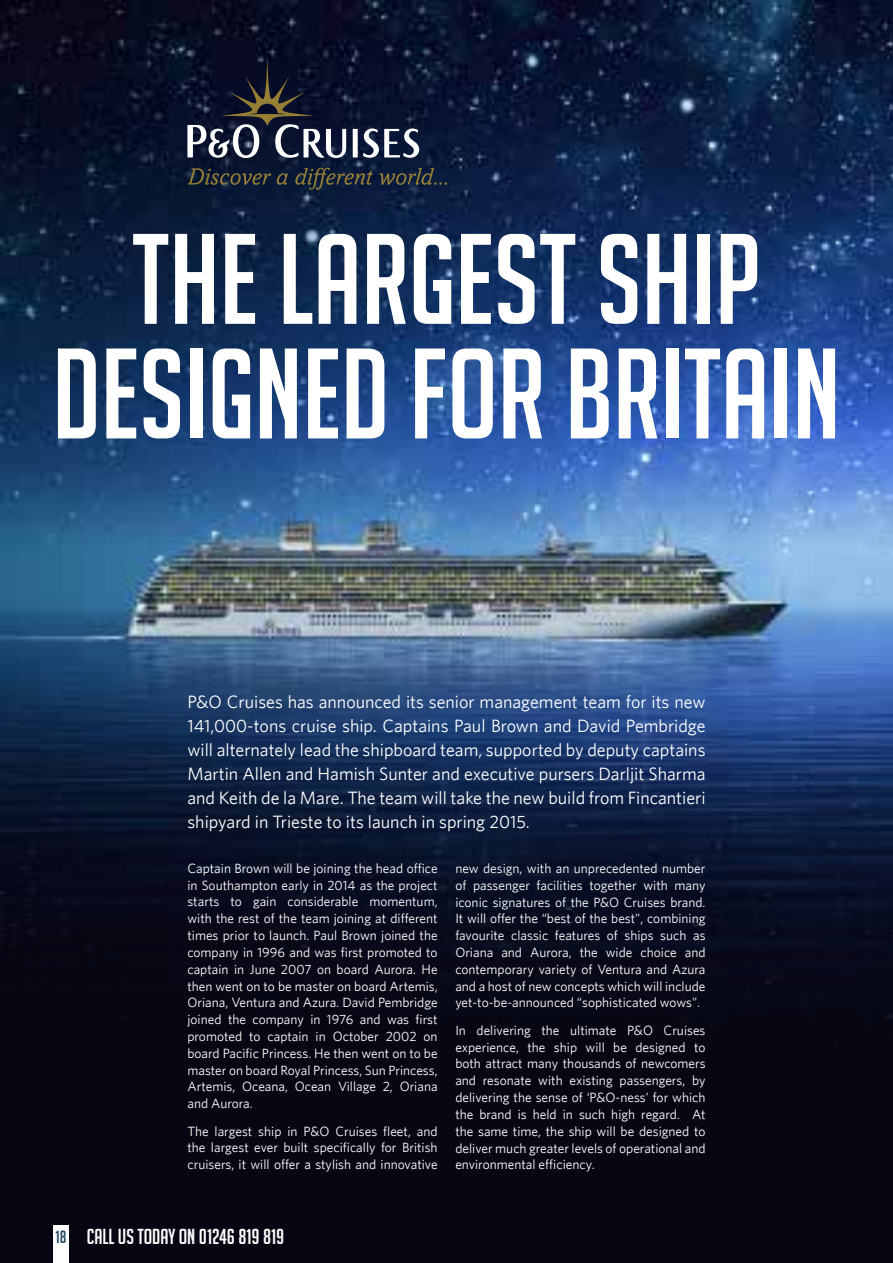
<style>
.page{position:relative;width:893px;height:1263px;background:#070713}
.page>*{position:absolute;margin:0;border:0;box-sizing:border-box;transform-origin:0 0}
.t1{font:125.25px/114.6px "Big Noodle Titling";color:#fff;text-align:center}
.t2{font:21.15px "Big Noodle Titling";color:#fff}
.t3{font:18px/24px "Whitney";color:#fff;text-align:justify}
.t4{font:13.5px/16.8px "Whitney";color:#fff;text-align:justify}
.s1{font-size:17.4px;color:#244962}
</style>
<div class="page">
<img style="left:0;top:0;width:893px;height:654px">
<svg style="left:0;top:654px;width:893px;height:364px"></svg>
<div style="left:53px;top:1225px;width:16px;height:38px;background:#fff"></div>
<div style="left:353px;top:129px;width:5px;height:28px;background:#fff"></div>
<svg style="left:363px;top:128px;width:56px;height:30px;background:#636c7f"></svg>
<svg style="left:187px;top:60px;width:159px;height:98px;background:#2b2f42"></svg>
<svg style="left:187px;top:168px;width:84px;height:17px"></svg>
<svg style="left:277px;top:173px;width:11px;height:12px"></svg>
<svg style="left:295px;top:168px;width:78px;height:22px;background:#293138"></svg>
<svg style="left:379px;top:168px;width:68px;height:17px"></svg>
<h1 class="t1" style="left:52px;top:222px;width:790px">THE LARGEST SHIP<br>DESIGNED FOR BRITAIN</h1>
<p class="t3" style="left:187px;top:689px;width:520px">P&amp;O Cruises has announced its senior management team for its new 141,000-tons cruise ship. Captains Paul Brown and David Pembridge will alternately lead the shipboard team, supported by deputy captains Martin Allen and Hamish Sunter and executive pursers Darljit Sharma and Keith de la Mare. The team will take the new build from Fincantieri shipyard in Trieste to its launch in spring 2015.</p>
<p class="t4" style="left:187px;top:859px;width:252px">Captain Brown will be joining the head office in Southampton early in 2014 as the project starts to gain considerable momentum, with the rest of the team joining at different times prior to launch. Paul Brown joined the company in 1996 and was first promoted to captain in June 2007 on board Aurora. He then went on to be master on board Artemis, Oriana, Ventura and Azura. David Pembridge joined the company in 1976 and was first promoted to captain in October 2002 on board Pacific Princess. He then went on to be master on board Royal Princess, Sun Princess, Artemis, Oceana, Ocean Village 2, Oriana and Aurora.</p>
<p class="t4" style="left:187px;top:1122px;width:252px">The largest ship in P&amp;O Cruises fleet, and the largest ever built specifically for British cruisers, it will offer a stylish and innovative</p>
<p class="t4" style="left:455px;top:859px;width:252px">new design, with an unprecedented number of passenger facilities together with many iconic signatures of the P&amp;O Cruises brand.<br>It will offer the “best of the best”, combining favourite classic features of ships such as Oriana and Aurora, the wide choice and contemporary variety of Ventura and Azura and a host of new concepts which will include yet-to-be-announced “sophisticated wows”.</p>
<p class="t4" style="left:455px;top:1021px;width:252px">In delivering the ultimate P&amp;O Cruises experience, the ship will be designed to both attract many thousands of newcomers and resonate with existing passengers, by delivering the sense of ‘P&amp;O-ness’ for which the brand is held in such high regard. At the same time, the ship will be designed to deliver much greater levels of operational and environmental efficiency.</p>
<h2 class="t2" style="left:56px;top:1225px;width:230px"><span class="s1">18</span> CALL US TODAY ON 01246 819 819</h2>
</div>
